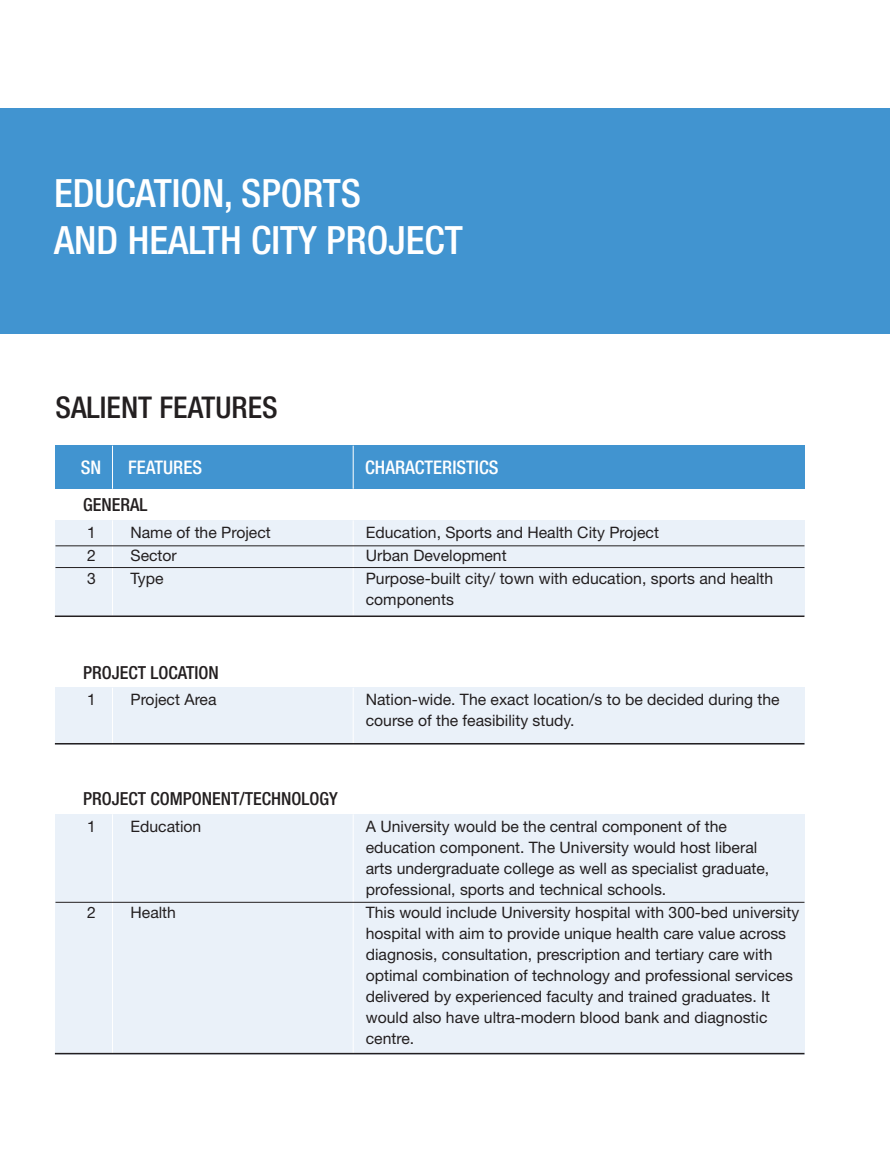
<style>
.page{position:relative;width:890px;height:1160px;background:#fff}
.page>*{position:absolute;margin:0;border:0;box-sizing:border-box;transform-origin:0 0}
.t1{font:500 condensed 39px/46.8px "Helvetica Neue";color:#fff}
.salient_features{font:500 condensed 30px "Helvetica Neue";color:#231f20}
.table_head{font:500 condensed 18.75px "Helvetica Neue";color:#fff}
.table_sub_head{font:500 condensed 18px "Helvetica Neue";color:#231f20}
.table_body{font:15.75px/21px "Helvetica Neue";color:#231f20}
.table_body_left{font:15.75px "Helvetica Neue";color:#231f20}
</style>
<div class="page">
<div style="left:0;top:108px;width:890px;height:225px;background:#4194d0"></div>
<div style="left:55px;top:520px;width:749px;height:95px;background:#eaf1f9"></div>
<div style="left:55px;top:687px;width:749px;height:57px;background:#eaf1f9"></div>
<div style="left:55px;top:814px;width:749px;height:240px;background:#eaf1f9"></div>
<div style="left:55px;top:446px;width:749px;height:43px;background:#4194d0"></div>
<hr style="left:112px;top:446px;width:1px;height:43px;background:#fff">
<hr style="left:112px;top:520px;width:1px;height:95px;background:#fff">
<hr style="left:112px;top:688px;width:1px;height:56px;background:#fff">
<hr style="left:112px;top:814px;width:1px;height:240px;background:#fff">
<hr style="left:353px;top:446px;width:1px;height:43px;background:#fff">
<hr style="left:353px;top:520px;width:1px;height:95px;background:#fff">
<hr style="left:353px;top:688px;width:1px;height:56px;background:#fff">
<hr style="left:353px;top:814px;width:1px;height:240px;background:#fff">
<hr style="left:55px;top:615px;width:749px;height:2px;background:#231f20">
<hr style="left:55px;top:743px;width:749px;height:1px;background:#231f20">
<hr style="left:55px;top:1053px;width:749px;height:1px;background:#231f20">
<hr style="left:55px;top:546px;width:749px;height:1px;background:#231f20">
<hr style="left:55px;top:902px;width:749px;height:1px;background:#231f20">
<hr style="left:55px;top:567px;width:749px;height:1px;background:#231f20">
<p class="t1" style="left:54px;top:169px;width:410px">EDUCATION, SPORTS<br>AND HEALTH CITY PROJECT</p>
<p class="salient_features" style="left:55px;top:390px;width:224px">SALIENT FEATURES</p>
<p class="table_head" style="left:81px;top:456px;width:22px">SN</p>
<p class="table_head" style="left:128px;top:456px;width:75px">FEATURES</p>
<p class="table_head" style="left:365px;top:456px;width:135px">CHARACTERISTICS</p>
<p class="table_sub_head" style="left:83px;top:494px;width:66px">GENERAL</p>
<p class="table_body_left" style="left:87px;top:523px;width:10px">1</p>
<p class="table_body_left" style="left:130px;top:523px;width:142px">Name of the Project</p>
<p class="table_body_left" style="left:87px;top:546px;width:10px">2</p>
<p class="table_body_left" style="left:131px;top:546px;width:48px">Sector</p>
<p class="table_body_left" style="left:87px;top:569px;width:10px">3</p>
<p class="table_body_left" style="left:131px;top:569px;width:34px">Type</p>
<p class="table_sub_head" style="left:83px;top:661px;width:137px">PROJECT LOCATION</p>
<p class="table_body_left" style="left:87px;top:690px;width:10px">1</p>
<p class="table_body_left" style="left:130px;top:690px;width:88px">Project Area</p>
<p class="table_sub_head" style="left:83px;top:788px;width:256px">PROJECT COMPONENT/TECHNOLOGY</p>
<p class="table_body_left" style="left:87px;top:817px;width:10px">1</p>
<p class="table_body_left" style="left:131px;top:817px;width:72px">Education</p>
<p class="table_body_left" style="left:87px;top:903px;width:10px">2</p>
<p class="table_body_left" style="left:131px;top:903px;width:47px">Health</p>
<p class="table_body" style="left:366px;top:522px;width:295px">Education, Sports and Health City Project</p>
<p class="table_body" style="left:366px;top:545px;width:142px">Urban Development</p>
<p class="table_body" style="left:366px;top:568px;width:409px">Purpose-built city/ town with education, sports and health components</p>
<p class="table_body" style="left:366px;top:689px;width:415px">Nation-wide. The exact location/s to be decided during the course of the feasibility study.</p>
<p class="table_body" style="left:366px;top:816px;width:405px">A University would be the central component of the education component. The University would host liberal arts undergraduate college as well as specialist graduate, professional, sports and technical schools.</p>
<p class="table_body" style="left:366px;top:902px;width:435px">This would include University hospital with 300-bed university hospital with aim to provide unique health care value across diagnosis, consultation, prescription and tertiary care with optimal combination of technology and professional services delivered by experienced faculty and trained graduates. It would also have ultra-modern blood bank and diagnostic centre.</p>
</div>
